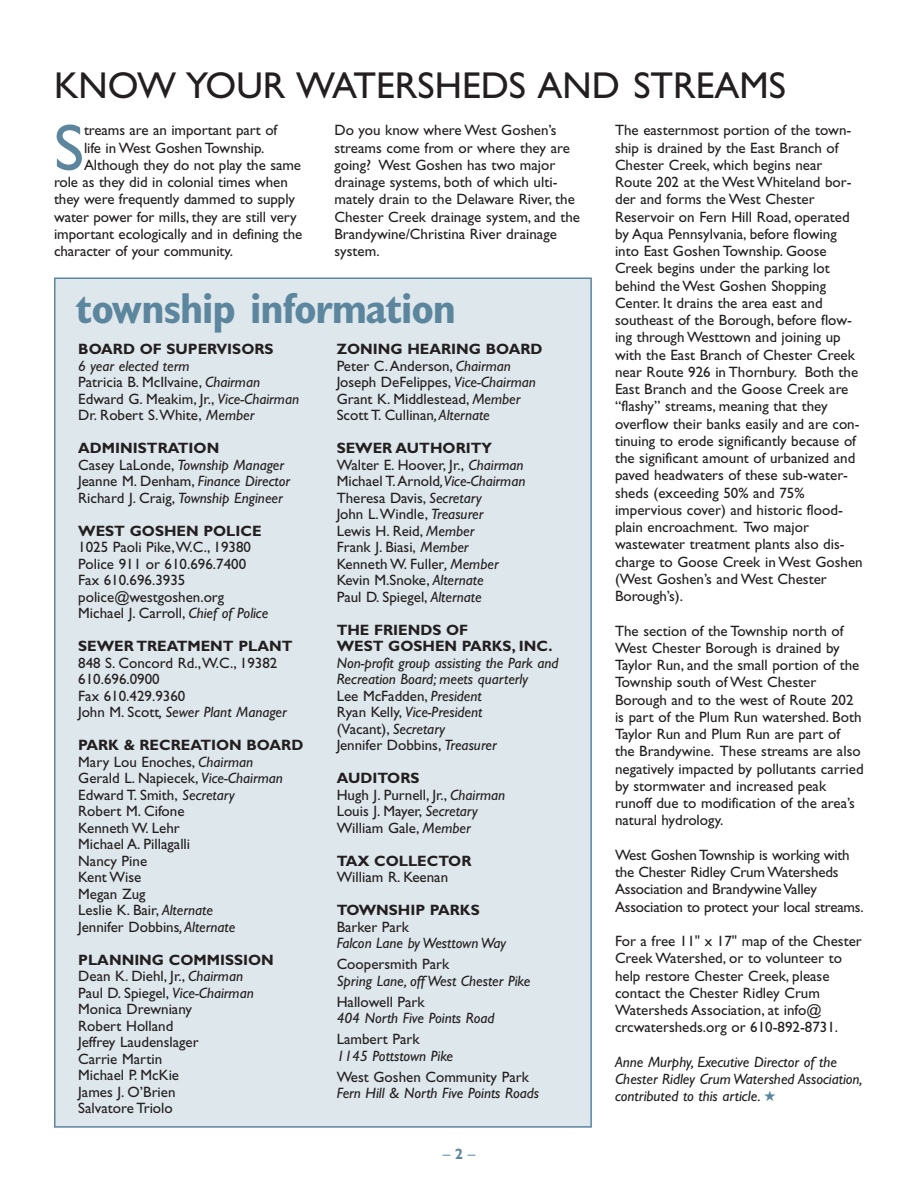
<style>
.page{position:relative;width:918px;height:1188px;background:#fff}
.page>*{position:absolute;margin:0;border:0;box-sizing:border-box;transform-origin:0 0}
.t1{font:65.55px "Gill Sans";color:#5b869e}
.t2{font:700 condensed 43.5px "Gill Sans";letter-spacing:-.025em;color:#5b869e}
.t3{font:37.5px "Gill Sans";color:#231f20}
.t4{font:15px/17.2px "Gill Sans";color:#231f20}
.t5{font:italic 15px/16.5px "Gill Sans";color:#231f20}
.t6{font:700 15px/16.5px "Gill Sans";color:#231f20}
.t7{font:15px "Gill Sans";color:#5b869e}
.s1{color:#5b869e}
.s2{font-style:italic}
.s3{font-weight:700;font-style:normal}
.s4{font-style:normal}
.s5{font-weight:700}
</style>
<div class="page">
<div style="left:55px;top:278px;width:536px;height:849px;background:#dee7ec"></div>
<h3 class="t3" style="left:54px;top:71px;width:734px">KNOW YOUR WATERSHEDS AND STREAMS</h3>
<h1 class="t1" style="left:54px;top:123px;width:32px">S</h1>
<p class="t4" style="left:84px;top:123px;width:195px">treams are an important part of</p>
<p class="t4" style="left:335px;top:123px;width:247px">Do you know where West Goshen’s streams come from or where they are going? West Goshen has two major drainage systems, both of which ulti&shy;mately drain to the Delaware River, the<br>Chester Creek drainage system, and the<br>Brandywine/Christina River drainage system.</p>
<p class="t4" style="left:615px;top:123px;width:249px">The easternmost portion of the town&shy;ship is drained by the East Branch of Chester Creek, which begins near Route 202 at the West Whiteland bor&shy;der and forms the West Chester Reservoir on Fern Hill Road, operated by Aqua Pennsylvania, before flowing into East Goshen Township. Goose Creek begins under the parking lot behind the West Goshen Shopping Center. It drains the area east and southeast of the Borough, before flow&shy;ing through Westtown and joining up with the East Branch of Chester Creek near Route 926 in Thornbury. Both the East Branch and the Goose Creek are “flashy” streams, meaning that they overflow their banks easily and are con&shy;tinuing to erode significantly because of the significant amount of urbanized and paved headwaters of these sub-water&shy;sheds (exceeding 50% and 75% impervious cover) and historic flood&shy;plain encroachment. Two major wastewater treatment plants also dis&shy;charge to Goose Creek in West Goshen (West Goshen’s and West Chester Borough’s).</p>
<p class="t4" style="left:615px;top:623px;width:250px">The section of the Township north of West Chester Borough is drained by Taylor Run, and the small portion of the Township south of West Chester Borough and to the west of Route 202 is part of the Plum Run watershed. Both Taylor Run and Plum Run are part of<br>the Brandywine. These streams are also negatively impacted by pollutants carried by stormwater and increased peak runoff due to modification of the area’s natural hydrology.</p>
<p class="t4" style="left:615px;top:848px;width:250px">West Goshen Township is working with the Chester Ridley Crum Watersheds Association and Brandywine Valley Association to protect your local streams.</p>
<p class="t4" style="left:615px;top:934px;width:248px">For a free 11" x 17" map of the Chester Creek Watershed, or to volunteer to help restore Chester Creek, please contact the Chester Ridley Crum Watersheds Association, at info@ crcwatersheds.org or 610-892-8731.</p>
<p class="t5" style="left:615px;top:1055px;width:249px;line-height:17.2px">Anne Murphy, Executive Director of the<br>Chester Ridley Crum Watershed Association, contributed to this article. <span class="s1">★</span></p>
<p class="t4" style="left:84px;top:140px;width:182px">life in West Goshen Township.</p>
<p class="t4" style="left:84px;top:158px;width:219px">Although they do not play the same</p>
<p class="t4" style="left:54px;top:175px;width:235px">role as they did in colonial times when</p>
<p class="t4" style="left:54px;top:192px;width:243px">they were frequently dammed to supply</p>
<p class="t4" style="left:54px;top:209px;width:244px">water power for mills, they are still very</p>
<p class="t4" style="left:54px;top:227px;width:250px">important ecologically and in defining the</p>
<p class="t4" style="left:54px;top:244px;width:181px">character of your community.</p>
<h2 class="t2" style="left:75px;top:291px;width:382px">township information</h2>
<p class="t6" style="left:78px;top:342px;width:197px">BOARD OF SUPERVISORS</p>
<p class="t4" style="left:78px;top:359px;width:222px;line-height:16.5px"><span class="s2">6 year elected term<br></span>Patricia B. McIlvaine, <span class="s2">Chairman<br></span>Edward G. Meakim, Jr., <span class="s2">Vice-Chairman<br></span>Dr. Robert S.White, <span class="s2">Member</span></p>
<p class="t5" style="left:78px;top:441px;width:213px"><span class="s3">ADMINISTRATION<br></span><span class="s4">Casey LaLonde,</span> Township Manager<br><span class="s4">Jeanne M. Denham,</span> Finance Director<br><span class="s4">Richard J. Craig,</span> Township Engineer</p>
<p class="t6" style="left:78px;top:524px;width:185px">WEST GOSHEN POLICE</p>
<p class="t4" style="left:78px;top:540px;width:192px;line-height:16.5px">1025 Paoli Pike,W.C., 19380<br>Police 911 or 610.696.7400<br>Fax 610.696.3935 police@westgoshen.org<br>Michael J. Carroll, <span class="s2">Chief of Police</span></p>
<p class="t6" style="left:78px;top:639px;width:216px">SEWER TREATMENT PLANT</p>
<p class="t4" style="left:78px;top:656px;width:210px;line-height:16.5px">848 S. Concord Rd.,W.C., 19382<br>610.696.0900<br>Fax 610.429.9360<br>John M. Scott<span class="s2">, Sewer Plant Manager</span></p>
<p class="t4" style="left:78px;top:738px;width:227px;line-height:16.5px"><span class="s5">PARK &amp; RECREATION BOARD<br></span>Mary Lou Enoches, <span class="s2">Chairman<br></span>Gerald L. Napiecek, <span class="s2">Vice-Chairman<br></span>Edward T. Smith, <span class="s2">Secretary<br></span>Robert M. Cifone<br>Kenneth W. Lehr<br>Michael A. Pillagalli<br>Nancy Pine<br>Kent Wise<br>Megan Zug<br>Leslie K. Bair, <span class="s2">Alternate<br></span>Jennifer Dobbins<span class="s2">,Alternate</span></p>
<p class="t4" style="left:78px;top:953px;width:197px;line-height:16.5px"><span class="s5">PLANNING COMMISSION<br></span>Dean K. Diehl, Jr., <span class="s2">Chairman<br></span>Paul D. Spiegel, <span class="s2">Vice-Chairman<br></span>Monica Drewniany<br>Robert Holland<br>Jeffrey Laudenslager<br>Carrie Martin<br>Michael P. McKie<br>James J. O’Brien<br>Salvatore Triolo</p>
<p class="t4" style="left:337px;top:342px;width:207px;line-height:16.5px"><span class="s5">ZONING HEARING BOARD<br></span>Peter C.Anderson, <span class="s2">Chairman<br></span>Joseph DeFelippes, <span class="s2">Vice-Chairman<br></span>Grant K. Middlestead, <span class="s2">Member<br></span>Scott T. Cullinan<span class="s2">,Alternate</span></p>
<p class="t4" style="left:337px;top:441px;width:190px;line-height:16.5px"><span class="s5">SEWER AUTHORITY<br></span>Walter E. Hoover, Jr., <span class="s2">Chairman<br></span>Michael T.Arnold<span class="s2">,Vice-Chairman<br></span>Theresa Davis, <span class="s2">Secretary<br></span>John L.Windle, <span class="s2">Treasurer<br></span>Lewis H. Reid, <span class="s2">Member<br></span>Frank J. Biasi, <span class="s2">Member<br></span>Kenneth W. Fuller<span class="s2">, Member<br></span>Kevin M.Snoke, <span class="s2">Alternate<br></span>Paul D. Spiegel, <span class="s2">Alternate</span></p>
<p class="t6" style="left:337px;top:623px;width:217px">THE FRIENDS OF<br>WEST GOSHEN PARKS, INC.</p>
<p class="t5" style="left:337px;top:656px;width:223px">Non-profit group assisting the Park and<br>Recreation Board; meets quarterly<br><span class="s4">Lee McFadden,</span> President<br><span class="s4">Ryan Kelly,</span> Vice-President<br><span class="s4">(Vacant),</span> Secretary<br><span class="s4">Jennifer Dobbins,</span> Treasurer</p>
<p class="t4" style="left:337px;top:771px;width:170px;line-height:16.5px"><span class="s5">AUDITORS<br></span>Hugh J. Purnell, Jr., <span class="s2">Chairman<br></span>Louis J. Mayer, <span class="s2">Secretary<br></span>William Gale, <span class="s2">Member</span></p>
<p class="t6" style="left:337px;top:854px;width:136px">TAX COLLECTOR</p>
<p class="t4" style="left:337px;top:870px;width:113px">William R. Keenan</p>
<p class="t6" style="left:337px;top:903px;width:145px">TOWNSHIP PARKS</p>
<p class="t4" style="left:337px;top:919px;width:74px">Barker Park</p>
<p class="t5" style="left:337px;top:936px;width:171px">Falcon Lane by Westtown Way</p>
<p class="t4" style="left:337px;top:957px;width:114px">Coopersmith Park</p>
<p class="t5" style="left:337px;top:974px;width:195px">Spring Lane, off West Chester Pike</p>
<p class="t4" style="left:337px;top:994px;width:90px">Hallowell Park</p>
<p class="t5" style="left:337px;top:1011px;width:159px">404 North Five Points Road</p>
<p class="t4" style="left:337px;top:1032px;width:85px">Lambert Park</p>
<p class="t5" style="left:337px;top:1049px;width:118px">1145 Pottstown Pike</p>
<p class="t4" style="left:337px;top:1070px;width:194px">West Goshen Community Park</p>
<p class="t5" style="left:337px;top:1086px;width:204px">Fern Hill &amp; North Five Points Roads</p>
<p class="t7" style="left:443px;top:1149px;width:34px">– <span class="s5">2</span> –</p>
</div>
